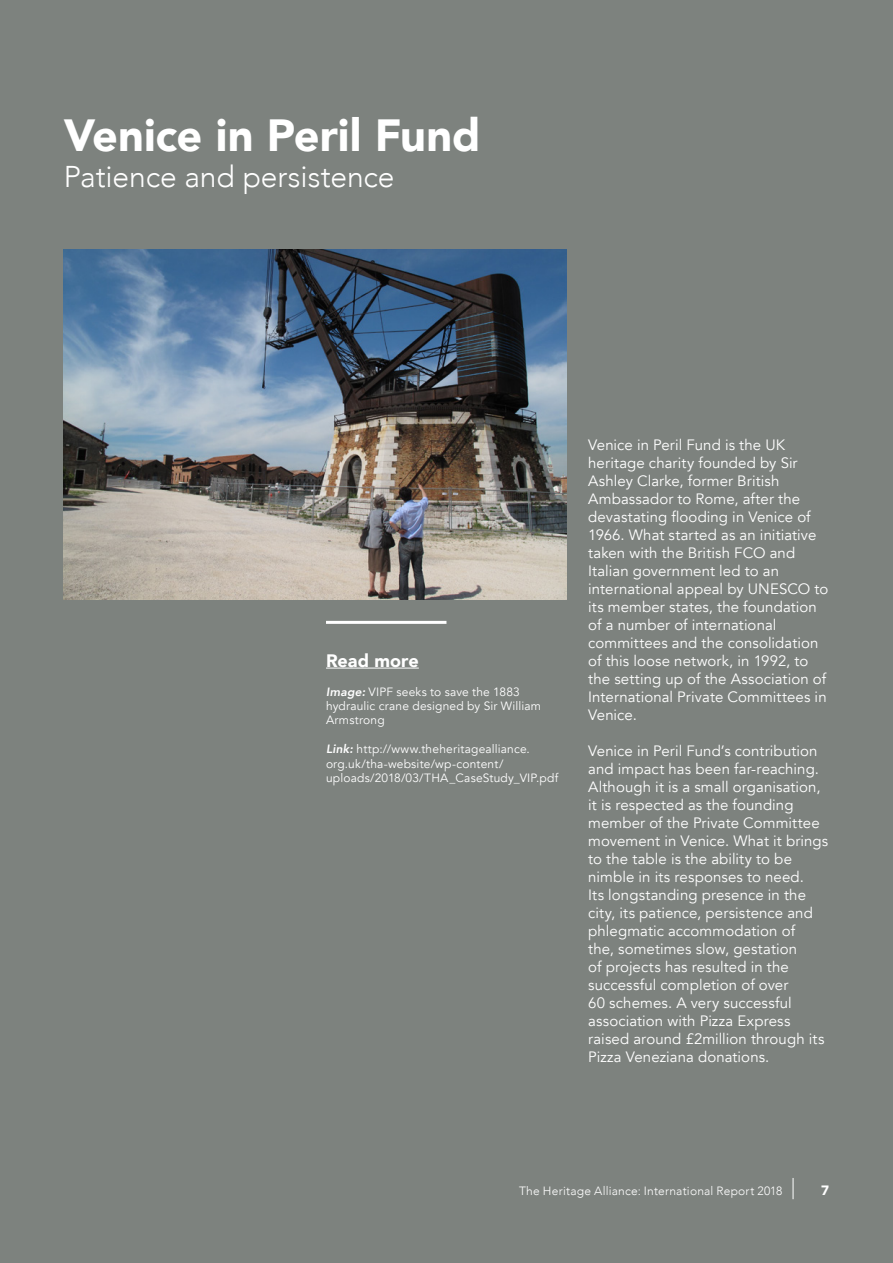
<style>
.page{position:relative;width:893px;height:1263px;background:#7d827e}
.page>*{position:absolute;margin:0;border:0;box-sizing:border-box;transform-origin:0 0}
.t1{font:900 45px "Avenir";color:#fff}
.t2{font:300 30px "Avenir";letter-spacing:-.005em;color:#fff}
.t3{font:900 18px "Avenir";color:#fff}
.t4{font:15px/18px "Avenir";letter-spacing:.005em;color:#fff}
.t5{font:900 13.5px "Avenir";color:#fff}
.t6{font:12px/14.4px "Avenir";letter-spacing:.015em;color:#fff}
.t7{font:300 12px "Avenir";letter-spacing:.02em;color:#fff}
.s1{font-weight:800;font-style:italic}
</style>
<div class="page">
<svg style="left:793px;top:1178px;width:1px;height:21px"></svg>
<hr style="left:326px;top:668px;width:93px;height:1px;background:#fff">
<hr style="left:326px;top:621px;width:120px;height:3px;background:#fff">
<img style="left:64px;top:249px;width:503px;height:351px">
<p class="t1" style="left:64px;top:96px;width:418px">Venice in Peril Fund</p>
<p class="t2" style="left:64px;top:158px;width:332px">Patience and persistence</p>
<p class="t3" style="left:326px;top:645px;width:94px">Read more</p>
<p class="t6" style="left:326px;top:684px;width:217px"><span class="s1">Image:</span> VIPF seeks to save the 1883 hydraulic crane designed by Sir William<br>Armstrong</p>
<p class="t6" style="left:326px;top:742px;width:234px"><span class="s1">Link:</span> http://www.theheritagealliance. org.uk/tha-website/wp-content/ uploads/2018/03/THA_CaseStudy_VIP.pdf</p>
<p class="t4" style="left:588px;top:436px;width:242px">Venice in Peril Fund is the UK heritage charity founded by Sir<br>Ashley Clarke, former British<br>Ambassador to Rome, after the devastating flooding in Venice of<br>1966. What started as an initiative taken with the British FCO and<br>Italian government led to an international appeal by UNESCO to its member states, the foundation of a number of international committees and the consolidation of this loose network, in 1992, to the setting up of the Association of<br>International Private Committees in<br>Venice.</p>
<p class="t4" style="left:588px;top:742px;width:242px">Venice in Peril Fund’s contribution and impact has been far-reaching.<br>Although it is a small organisation, it is respected as the founding member of the Private Committee movement in Venice. What it brings to the table is the ability to be nimble in its responses to need.<br>Its longstanding presence in the city, its patience, persistence and phlegmatic accommodation of<br>the, sometimes slow, gestation<br>of projects has resulted in the successful completion of over<br>60 schemes. A very successful association with Pizza Express raised around £2million through its<br>Pizza Veneziana donations.</p>
<p class="t7" style="left:519px;top:1183px;width:265px">The Heritage Alliance: International Report 2018</p>
<p class="t5" style="left:821px;top:1179px;width:9px">7</p>
</div>
